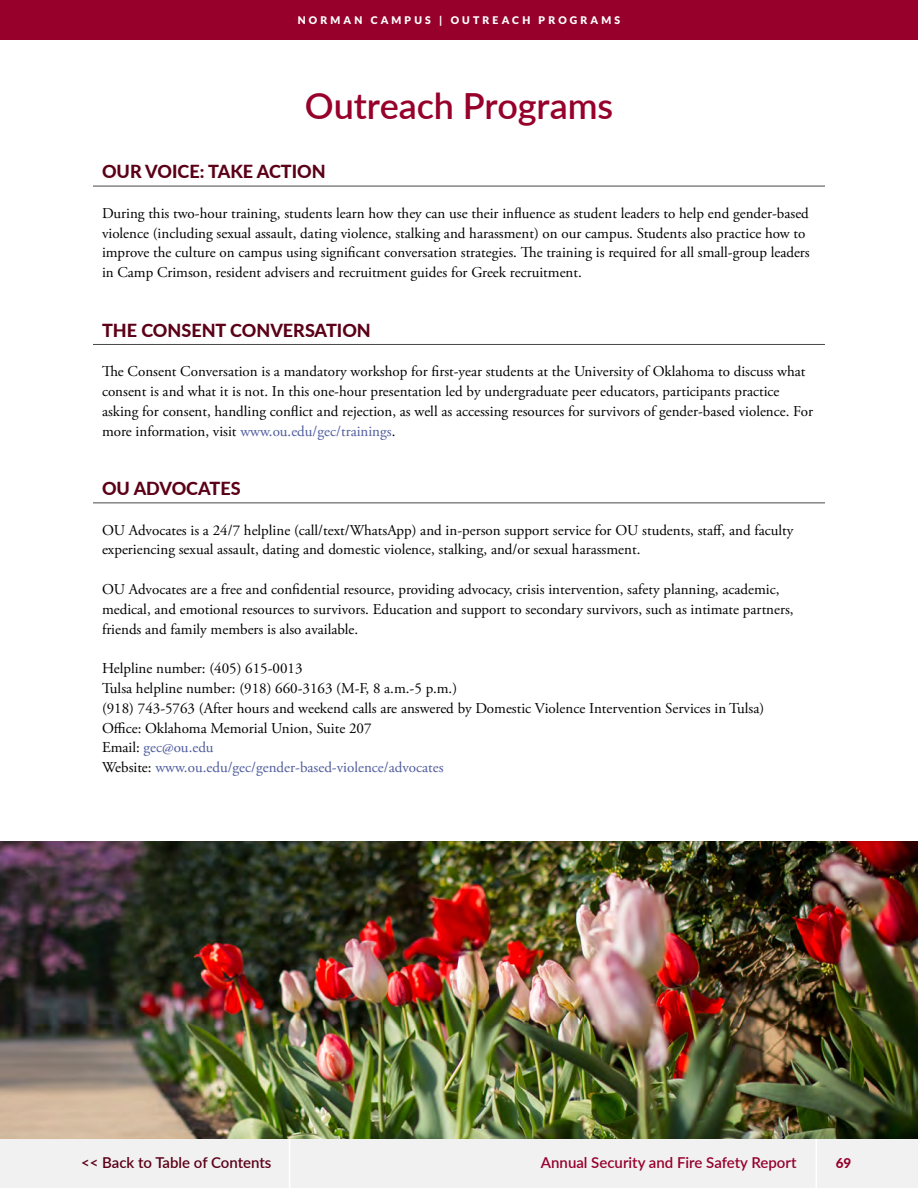
<style>
.page{position:relative;width:918px;height:1188px;background:#fff}
.page>*{position:absolute;margin:0;border:0;box-sizing:border-box;transform-origin:0 0}
.t1{font:600 36px "Lato";letter-spacing:-.005em;color:#96002b}
.SH1{font:800 18px "Lato";color:#5b0017}
.T1_1Col{font:15px/19.8px "Adobe Garamond Pro";color:#000}
.T1_1Col_NoSp{font:15px "Adobe Garamond Pro";color:#000}
.T1_1Col_NoSp-2{font:15px "Adobe Garamond Pro";color:#4f5b9e}
.t2{font:600 15px "Lato";color:#96002b}
.t3{font:600 15px "Lato";color:#5b0017}
.t4{font:800 13.5px "Lato";color:#96002b}
.t5{font:900 10.5px "Lato";letter-spacing:.3em;color:#fff}
.s1{color:#4f5b9e}
.s2{color:#000}
</style>
<div class="page">
<div style="left:0;top:1138px;width:918px;height:50px;background:#f1f1f2"></div>
<hr style="left:816px;top:1136px;width:1px;height:52px;background:#fff">
<div style="left:0;top:0;width:918px;height:40px;background:#96002b"></div>
<hr style="left:289px;top:1138px;width:1px;height:50px;background:#fff">
<hr style="left:93px;top:186px;width:732px;height:1px;background:#48484a">
<hr style="left:93px;top:344px;width:732px;height:1px;background:#48484a">
<hr style="left:93px;top:503px;width:732px;height:1px;background:#48484a">
<img style="left:0;top:842px;width:918px;height:296px">
<p class="t5" style="left:298px;top:14px;width:23px">N ORMAN</p>
<p class="t5" style="left:371px;top:14px;width:22px">C AMPUS</p>
<p class="t5" style="left:439px;top:14px;width:182px">| OUTREACH PROGRAMS</p>
<h1 class="t1" style="left:305px;top:80px;width:310px">Outreach Programs</h1>
<h2 class="SH1" style="left:102px;top:158px;width:225px">OUR VOICE: TAKE ACTION</h2>
<p class="T1_1Col" style="left:102px;top:204px;width:709px">During this two-hour training, students learn how they can use their influence as student leaders to help end gender-based violence (including sexual assault, dating violence, stalking and harassment) on our campus. Students also practice how to improve the culture on campus using significant conversation strategies. The training is required for all small-group leaders in Camp Crimson, resident advisers and recruitment guides for Greek recruitment.</p>
<h2 class="SH1" style="left:102px;top:317px;width:270px">THE CONSENT CONVERSATION</h2>
<p class="T1_1Col" style="left:102px;top:362px;width:713px">The Consent Conversation is a mandatory workshop for first-year students at the University of Oklahoma to discuss what consent is and what it is not. In this one-hour presentation led by undergraduate peer educators, participants practice asking for consent, handling conflict and rejection, as well as accessing resources for survivors of gender-based violence. For more information, visit <span class="s1">www.ou.edu/gec/trainings</span>.</p>
<h2 class="SH1" style="left:102px;top:475px;width:140px">OU ADVOCATES</h2>
<p class="T1_1Col" style="left:102px;top:520px;width:693px">OU Advocates is a 24/7 helpline (call/text/WhatsApp) and in-person support service for OU students, staff, and faculty experiencing sexual assault, dating and domestic violence, stalking, and/or sexual harassment.</p>
<p class="T1_1Col" style="left:102px;top:580px;width:693px">OU Advocates are a free and confidential resource, providing advocacy, crisis intervention, safety planning, academic, medical, and emotional resources to survivors. Education and support to secondary survivors, such as intimate partners, friends and family members is also available.</p>
<p class="T1_1Col_NoSp" style="left:102px;top:659px;width:202px">Helpline number: (405) 615-0013</p>
<p class="T1_1Col_NoSp" style="left:102px;top:679px;width:357px">Tulsa helpline number: (918) 660-3163 (M-F, 8 a.m.-5 p.m.)</p>
<p class="T1_1Col_NoSp" style="left:102px;top:699px;width:664px">(918) 743-5763 (After hours and weekend calls are answered by Domestic Violence Intervention Services in Tulsa)</p>
<p class="T1_1Col_NoSp" style="left:102px;top:719px;width:271px">Office: Oklahoma Memorial Union, Suite 207</p>
<p class="T1_1Col_NoSp-2" style="left:102px;top:739px;width:113px"><span class="s2">Email:</span> gec@ou.edu</p>
<p class="T1_1Col_NoSp-2" style="left:102px;top:758px;width:343px"><span class="s2">Website:</span> www.ou.edu/gec/gender-based-violence/advocates</p>
<p class="t3" style="left:81px;top:1152px;width:192px">&lt;&lt; Back to Table of Contents</p>
<p class="t2" style="left:541px;top:1152px;width:257px">Annual Security and Fire Safety Report</p>
<p class="t4" style="left:836px;top:1153px;width:17px">69</p>
</div>
